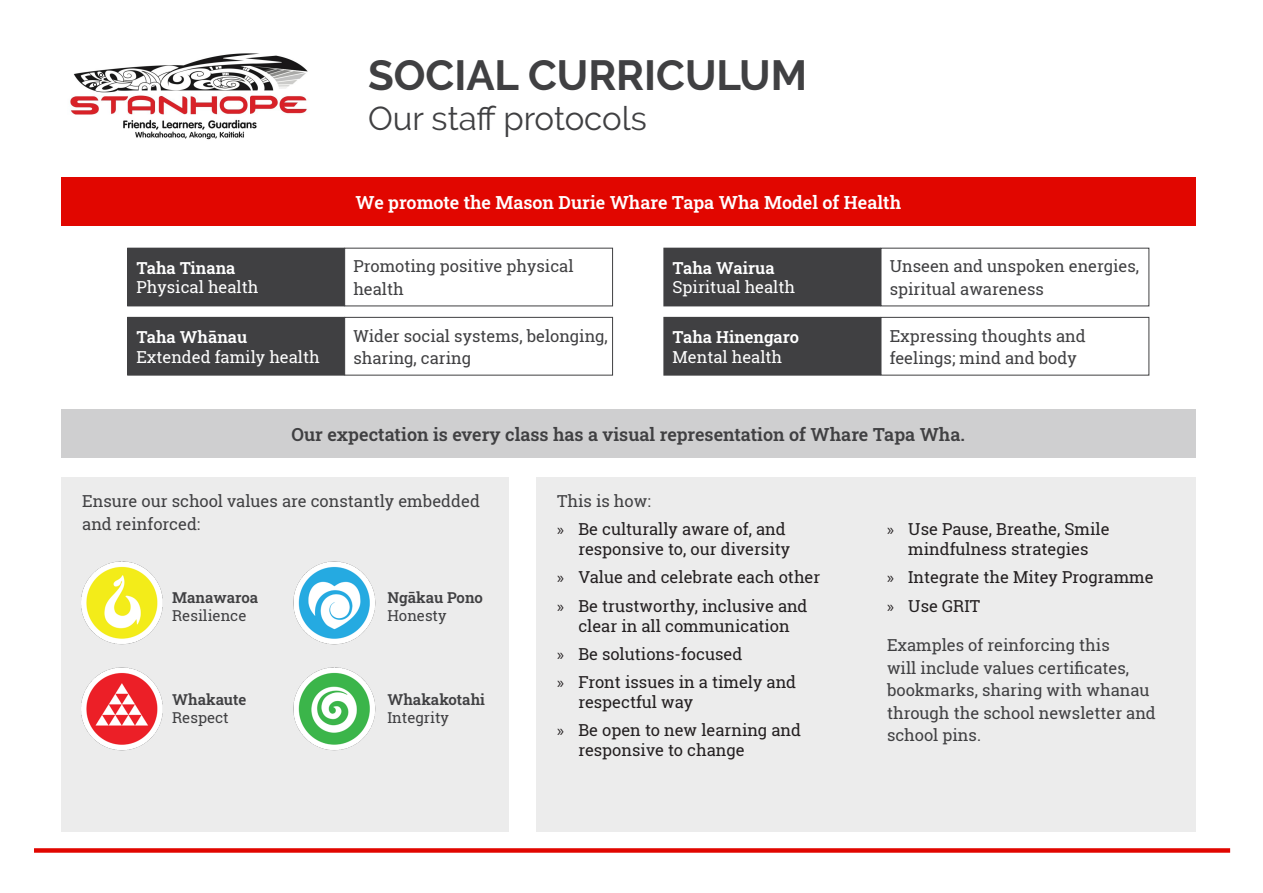
<style>
.page{position:relative;width:1263px;height:893px;background:#fff}
.page>*{position:absolute;margin:0;border:0;box-sizing:border-box;transform-origin:0 0}
.t1{font:700 42px "Raleway";color:#404042}
.t2{font:33px "Raleway";color:#404042}
.Goals_headings{font:600 18px "Roboto Slab";color:#404042}
.Goals_headings-2{font:600 18px "Roboto Slab";color:#fff}
.Goals_headings-3{font:16.5px/22.5px "Roboto Slab LO";color:#404042}
.t3{font:16.5px/19.8px "Roboto Slab LO";color:#231f20;text-align:center}
.Body_text{font:16.5px/19.5px "Roboto Slab LO";color:#fff}
.Body_text-2{font:600 16.5px/19.5px "Roboto Slab";color:#fff}
.Body_text-3{font:600 15px/18px "Roboto Slab";color:#404042}
.Body_text-4{font:15px/18px "Roboto Slab LO";color:#404042}
.s1{font-family:"Roboto Slab";font-weight:600}
.s2{font-family:"Roboto Slab LO";font-weight:400}
.s3{font-family:"Myriad Pro"}
</style>
<div class="page">
<div style="left:34px;top:848px;width:1196px;height:5px;background:#e10600"></div>
<img style="left:70px;top:53px;width:238px;height:87px">
<div style="left:61px;top:477px;width:447px;height:354px;background:#ececec"></div>
<div style="left:536px;top:477px;width:660px;height:354px;background:#ececec"></div>
<div style="left:61px;top:178px;width:1135px;height:48px;background:#e10600"></div>
<div style="left:61px;top:409px;width:1135px;height:48px;background:#cfcfd0"></div>
<div style="left:128px;top:248px;width:216px;height:58px;background:#404042"></div>
<div style="left:664px;top:248px;width:216px;height:58px;background:#404042"></div>
<div style="left:128px;top:317px;width:216px;height:58px;background:#404042"></div>
<div style="left:344px;top:317px;width:269px;height:58px;border:1px solid #404042"></div>
<div style="left:664px;top:317px;width:216px;height:58px;background:#404042"></div>
<div style="left:881px;top:317px;width:268px;height:58px;border:1px solid #404042"></div>
<img style="left:78px;top:663px;width:90px;height:90px;border-radius:45px">
<img style="left:78px;top:557px;width:90px;height:90px;border-radius:45px">
<img style="left:289px;top:663px;width:91px;height:90px;border-radius:45px">
<img style="left:289px;top:557px;width:91px;height:90px;border-radius:45px">
<p class="t1" style="left:368px;top:51px;width:441px">SOCIAL CURRICULUM</p>
<p class="t2" style="left:368px;top:99px;width:280px">Our staff protocols</p>
<p class="Goals_headings-2" style="left:355px;top:190px;width:547px">We promote the Mason Durie Whare Tapa Wha Model of Health</p>
<p class="Body_text" style="left:136px;top:258px;width:124px"><span class="s1">Taha Tinana<br></span>Physical health</p>
<p class="Goals_headings-3" style="left:353px;top:255px;width:222px">Promoting positive physical health</p>
<p class="Body_text" style="left:673px;top:258px;width:124px"><span class="s1">Taha Wairua<br></span>Spiritual health</p>
<p class="Goals_headings-3" style="left:890px;top:255px;width:251px">Unseen and unspoken energies, spiritual awareness</p>
<p class="Body_text" style="left:136px;top:327px;width:185px"><span class="s1">Taha Whānau<br></span>Extended family health</p>
<p class="Goals_headings-3" style="left:353px;top:324px;width:256px">Wider social systems, belonging, sharing, caring</p>
<p class="Body_text-2" style="left:673px;top:327px;width:128px">Taha Hinengaro<br><span class="s2">Mental health</span></p>
<p class="Goals_headings-3" style="left:890px;top:324px;width:197px">Expressing thoughts and feelings; mind and body</p>
<p class="Goals_headings" style="left:292px;top:422px;width:675px">Our expectation is every class has a visual representation of Whare Tapa Wha.</p>
<p class="Goals_headings-3" style="left:82px;top:490px;width:399px">Ensure our school values are constantly embedded and reinforced:</p>
<p class="Goals_headings-3" style="left:557px;top:490px;width:95px">This is how:</p>
<p class="t3" style="left:557px;top:519px;width:235px;text-align:right"><span class="s3">»</span> Be culturally aware of, and responsive to, our diversity</p>
<p class="t3" style="left:557px;top:567px;width:265px"><span class="s3">»</span> Value and celebrate each other</p>
<p class="t3" style="left:557px;top:596px;width:252px"><span class="s3">»</span> Be trustworthy, inclusive and clear in all communication</p>
<p class="t3" style="left:557px;top:644px;width:187px"><span class="s3">»</span> Be solutions-focused</p>
<p class="t3" style="left:578px;top:672px;width:219px;text-align:left;text-indent:-21px"><span class="s3">»</span> Front issues in a timely and respectful way</p>
<p class="t3" style="left:578px;top:720px;width:224px;text-align:left;text-indent:-21px"><span class="s3">»</span> Be open to new learning and responsive to change</p>
<p class="Body_text-3" style="left:387px;top:588px;width:97px">Ngākau Pono<br><span class="s2">Honesty</span></p>
<p class="Body_text-4" style="left:172px;top:588px;width:88px"><span class="s1">Manawaroa<br></span>Resilience</p>
<p class="Body_text-3" style="left:172px;top:690px;width:76px">Whakaute<br><span class="s2">Respect</span></p>
<p class="Body_text-3" style="left:387px;top:690px;width:99px">Whakakotahi<br><span class="s2">Integrity</span></p>
<p class="t3" style="left:887px;top:519px;width:224px"><span class="s3">»</span> Use Pause, Breathe, Smile mindfulness strategies</p>
<p class="t3" style="left:887px;top:567px;width:268px"><span class="s3">»</span> Integrate the Mitey Programme</p>
<p class="t3" style="left:887px;top:596px;width:95px"><span class="s3">»</span> Use GRIT</p>
<p class="Goals_headings-3" style="left:887px;top:634px;width:270px">Examples of reinforcing this<br>will include values certificates, bookmarks, sharing with whanau through the school newsletter and school pins.</p>
</div>
